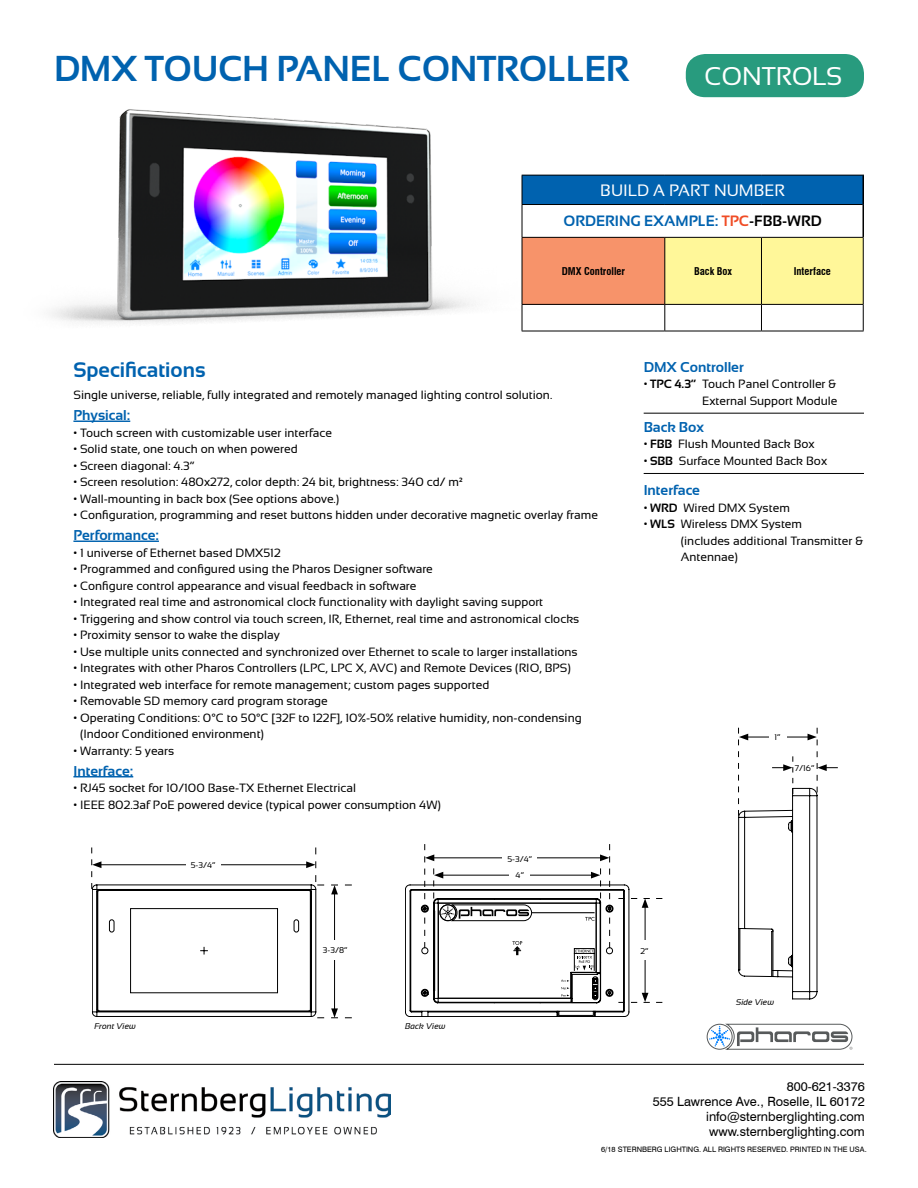
<style>
.page{position:relative;width:918px;height:1188px;background:#fff}
.page>*{position:absolute;margin:0;border:0;box-sizing:border-box;transform-origin:0 0}
.t1{font:700 36px "Sansation";letter-spacing:-.01em;color:#0062af}
.t2{font:25.65px "Sansation";letter-spacing:-.015em;color:#fff}
.t3{font:700 21px "Sansation";color:#0062af}
.t4{font:16.5px "Sansation";color:#fff}
.t5{font:700 15px "Sansation";color:#0062af}
.t6{font:700 14.25px "Sansation";color:#0062af}
.t7{font:12.75px/15.3px "Swiss 721 BT";color:#000;text-align:right}
.t8{font:12px/16.5px "Sansation";color:#000101}
.t9{font:12px/16.5px "Sansation";color:#000;text-align:right}
.t10{font:700 condensed 10.5px "Swiss 721 BT";color:#000}
.t11{font:8.4px/16.2px "Sansation";color:#000;text-align:center}
.t12{font:italic 8.4px "Sansation";color:#000}
.t13{font:7.5px "Swiss 721 BT";color:#000}
.s1{color:#f04c25}
.s2{color:#000}
.s3{font-weight:700}
</style>
<div class="page">
<img style="left:51px;top:109px;width:512px;height:223px">
<div style="left:686px;top:54px;width:178px;height:43px;background:#289b7e;border-radius:19px"></div>
<hr style="left:54px;top:1064px;width:810px;height:1px;background:#000">
<img style="left:54px;top:1082px;width:337px;height:55px">
<hr style="left:73px;top:421px;width:57px;height:1px;background:#0062af">
<hr style="left:73px;top:541px;width:86px;height:1px;background:#0062af">
<hr style="left:73px;top:776px;width:60px;height:1px;background:#0062af">
<svg style="left:738px;top:728px;width:100px;height:271px"></svg>
<div style="left:769px;top:729px;width:17px;height:15px;background:#fff"></div>
<div style="left:794px;top:760px;width:21px;height:15px;background:#fff"></div>
<svg style="left:91px;top:847px;width:261px;height:171px"></svg>
<div style="left:186px;top:855px;width:35px;height:20px;background:#fff"></div>
<div style="left:318px;top:940px;width:35px;height:20px;background:#fff"></div>
<svg style="left:405px;top:844px;width:257px;height:173px"></svg>
<div style="left:502px;top:849px;width:35px;height:19px;background:#fff"></div>
<div style="left:510px;top:867px;width:20px;height:15px;background:#fff"></div>
<div style="left:633px;top:941px;width:23px;height:19px;background:#fff"></div>
<div style="left:707px;top:1024px;width:26px;height:26px;border:1px solid #575a5b;border-radius:50%"></div>
<svg style="left:709px;top:1024px;width:143px;height:26px"></svg>
<div style="left:522px;top:175px;width:341px;height:30px;background:#0062af"></div>
<div style="left:522px;top:237px;width:143px;height:67px;background:#f7936a"></div>
<hr style="left:862px;top:176px;width:2px;height:29px;background:#000">
<hr style="left:862px;top:205px;width:2px;height:32px;background:#000">
<hr style="left:522px;top:175px;width:143px;height:1px;background:#000">
<svg style="left:522px;top:176px;width:1px;height:28px"></svg>
<hr style="left:665px;top:175px;width:96px;height:1px;background:#000">
<hr style="left:761px;top:175px;width:103px;height:1px;background:#000">
<hr style="left:522px;top:205px;width:1px;height:32px;background:#000">
<svg style="left:522px;top:305px;width:1px;height:26px"></svg>
<svg style="left:664px;top:237px;width:200px;height:94px"></svg>
<hr style="left:522px;top:331px;width:143px;height:1px;background:#000">
<hr style="left:665px;top:331px;width:96px;height:1px;background:#000">
<hr style="left:761px;top:331px;width:103px;height:1px;background:#000">
<hr style="left:522px;top:204px;width:143px;height:1px;background:#000">
<hr style="left:665px;top:204px;width:96px;height:1px;background:#000">
<hr style="left:761px;top:204px;width:101px;height:1px;background:#000">
<hr style="left:522px;top:237px;width:143px;height:1px;background:#000">
<hr style="left:522px;top:238px;width:1px;height:66px;background:#000">
<hr style="left:664px;top:238px;width:1px;height:66px;background:#000">
<hr style="left:522px;top:304px;width:143px;height:1px;background:#000">
<hr style="left:644px;top:413px;width:220px;height:1px;background:#000">
<hr style="left:644px;top:473px;width:220px;height:1px;background:#000">
<h1 class="t1" style="left:54px;top:49px;width:577px">DMX TOUCH PANEL CONTROLLER</h1>
<h2 class="t2" style="left:705px;top:62px;width:139px">CONTROLS</h2>
<h3 class="t4" style="left:600px;top:181px;width:186px">BUILD A PART NUMBER</h3>
<p class="t5" style="left:564px;top:213px;width:260px">ORDERING EXAMPLE: <span class="s1">TPC</span><span class="s2">-FBB-WRD</span></p>
<p class="t10" style="left:562px;top:265px;width:65px">DMX Controller</p>
<p class="t10" style="left:694px;top:265px;width:40px">Back Box</p>
<p class="t10" style="left:794px;top:265px;width:39px">Interface</p>
<h3 class="t3" style="left:73px;top:358px;width:134px">Specifications</h3>
<p class="t9" style="left:73px;top:387px;width:480px">Single universe, reliable, fully integrated and remotely managed lighting control solution.</p>
<p class="t6" style="left:73px;top:407px;width:58px">Physical:</p>
<p class="t8" style="left:73px;top:424px;width:260px">• Touch screen with customizable user interface</p>
<p class="t8" style="left:73px;top:441px;width:226px">• Solid state, one touch on when powered</p>
<p class="t8" style="left:73px;top:457px;width:122px">• Screen diagonal: 4.3”</p>
<p class="t8" style="left:73px;top:474px;width:391px">• Screen resolution: 480x272, color depth: 24 bit, brightness: 340 cd/ m²</p>
<p class="t8" style="left:73px;top:490px;width:267px">• Wall-mounting in back box (See options above.)</p>
<p class="t8" style="left:73px;top:507px;width:526px">• Configuration, programming and reset buttons hidden under decorative magnetic overlay frame</p>
<p class="t6" style="left:73px;top:527px;width:87px">Performance:</p>
<p class="t8" style="left:73px;top:544px;width:209px">• 1 universe of Ethernet based DMX512</p>
<p class="t8" style="left:73px;top:561px;width:361px">• Programmed and configured using the Pharos Designer software</p>
<p class="t8" style="left:73px;top:577px;width:345px">• Configure control appearance and visual feedback in software</p>
<p class="t8" style="left:73px;top:594px;width:471px">• Integrated real time and astronomical clock functionality with daylight saving support</p>
<p class="t8" style="left:73px;top:610px;width:507px">• Triggering and show control via touch screen, IR, Ethernet, real time and astronomical clocks</p>
<p class="t8" style="left:73px;top:627px;width:208px">• Proximity sensor to wake the display</p>
<p class="t8" style="left:73px;top:643px;width:506px">• Use multiple units connected and synchronized over Ethernet to scale to larger installations</p>
<p class="t8" style="left:73px;top:660px;width:499px">• Integrates with other Pharos Controllers (LPC, LPC X, AVC) and Remote Devices (RIO, BPS)</p>
<p class="t8" style="left:73px;top:676px;width:417px">• Integrated web interface for remote management; custom pages supported</p>
<p class="t8" style="left:73px;top:693px;width:256px">• Removable SD memory card program storage</p>
<p class="t8" style="left:80px;top:709px;width:503px;text-indent:-7px">• Operating Conditions: 0°C to 50°C [32F to 122F], 10%-50% relative humidity, non-condensing (Indoor Conditioned environment)</p>
<p class="t8" style="left:73px;top:742px;width:102px">• Warranty: 5 years</p>
<p class="t6" style="left:73px;top:763px;width:61px">Interface:</p>
<p class="t8" style="left:73px;top:780px;width:284px">• RJ45 socket for 10/100 Base-TX Ethernet Electrical</p>
<p class="t8" style="left:73px;top:796px;width:369px">• IEEE 802.3af PoE powered device (typical power consumption 4W)</p>
<p class="t11" style="left:191px;top:857px;width:26px">5-3/4”</p>
<p class="t12" style="left:94px;top:1021px;width:43px">Front View</p>
<p class="t11" style="left:323px;top:942px;width:26px">3-3/8”</p>
<p class="t12" style="left:405px;top:1021px;width:42px">Back View</p>
<p class="t11" style="left:507px;top:851px;width:26px">5-3/4”<br>4”</p>
<p class="t6" style="left:644px;top:359px;width:102px">DMX Controller</p>
<p class="t9" style="left:644px;top:376px;width:195px"><span class="s3">• TPC 4.3”</span> Touch Panel Controller &amp;<br>External Support Module</p>
<p class="t6" style="left:644px;top:419px;width:62px">Back Box</p>
<p class="t9" style="left:644px;top:436px;width:173px"><span class="s3">• FBB</span> Flush Mounted Back Box</p>
<p class="t9" style="left:644px;top:453px;width:185px"><span class="s3">• SBB</span> Surface Mounted Back Box</p>
<p class="t6" style="left:644px;top:482px;width:58px">Interface</p>
<p class="t9" style="left:644px;top:499px;width:148px"><span class="s3">• WRD</span> Wired DMX System</p>
<p class="t9" style="left:681px;top:516px;width:184px;text-align:left;text-indent:-37px"><span class="s3">• WLS</span> Wireless DMX System<br>(includes additional Transmitter &amp;<br>Antennae)</p>
<p class="t11" style="left:641px;top:942px;width:9px">2”</p>
<p class="t11" style="left:775px;top:729px;width:7px">1”</p>
<p class="t11" style="left:795px;top:760px;width:21px">7/16”</p>
<p class="t12" style="left:736px;top:998px;width:40px">Side View</p>
<p class="t7" style="left:653px;top:1078px;width:214px">800-621-3376<br>555 Lawrence Ave., Roselle, IL 60172 info@sternberglighting.com www.sternberglighting.com</p>
<p class="t13" style="left:601px;top:1145px;width:267px">6/18 STERNBERG LIGHTING. ALL RIGHTS RESERVED. PRINTED IN THE USA.</p>
</div>
